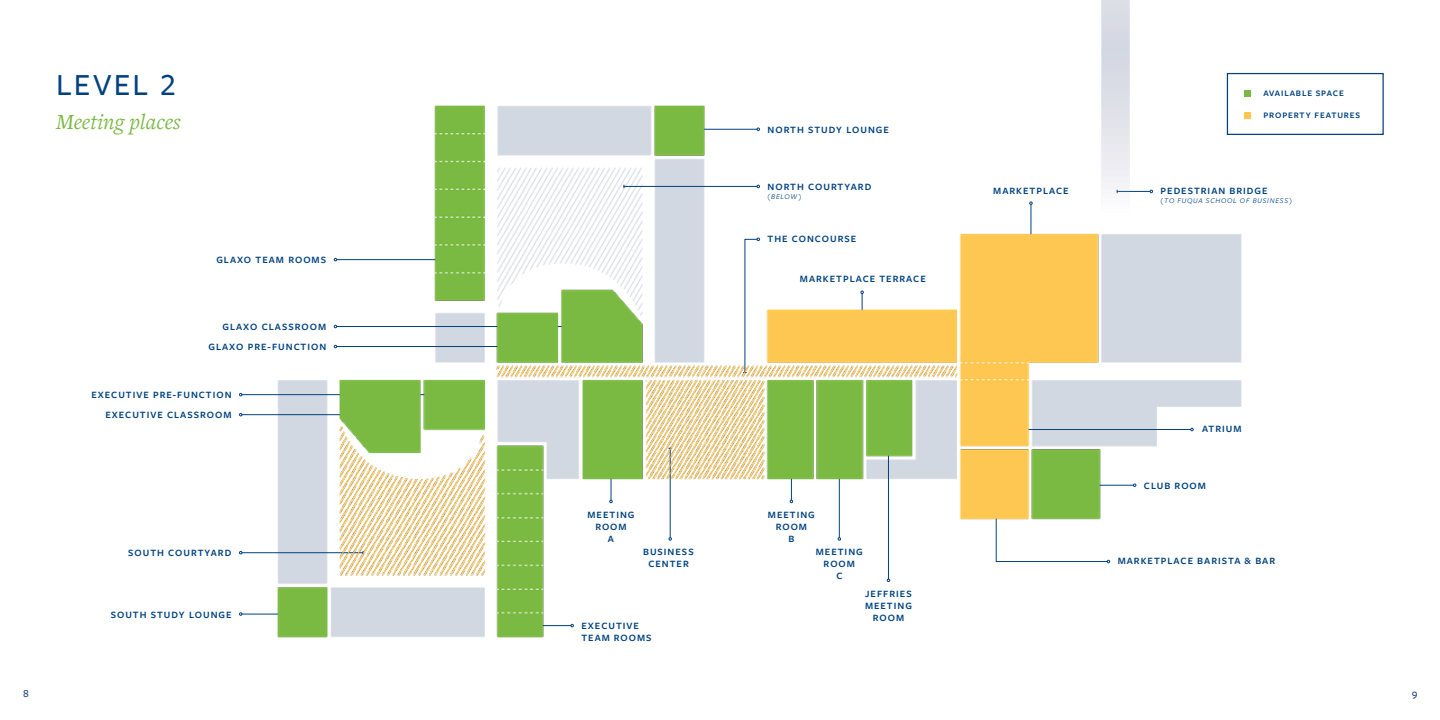
<style>
.page{position:relative;width:1440px;height:720px;background:#fff}
.page>*{position:absolute;margin:0;border:0;box-sizing:border-box;transform-origin:0 0}
.t1{font:500 31.88px "Freight Sans Pro";letter-spacing:.07em;color:#004280}
.t2{font:italic 22.5px "Freight Text Pro";letter-spacing:.005em;color:#7ab943}
.t3{font:500 11.25px "Freight Sans Pro";color:#1c437d}
.t4{font:600 10px/12px "Freight Sans Pro";letter-spacing:.1em;color:#004280;text-align:center}
.t5{font:600 8.75px "Freight Sans Pro";letter-spacing:.1em;color:#004280}
.t6{font:italic 7.5px "Freight Sans Pro";letter-spacing:.1em;color:#004280}
</style>
<div class="page">
<div style="left:1227px;top:73px;width:157px;height:62px;border:1px solid #004280"></div>
<img style="left:239px;top:0;width:1090px;height:638px">
<p class="t1" style="left:56px;top:63px;width:121px">LEVEL 2</p>
<p class="t5" style="left:1263px;top:87px;width:82px">AVAILABLE SPACE</p>
<p class="t2" style="left:56px;top:107px;width:126px">Meeting places</p>
<p class="t5" style="left:1263px;top:109px;width:98px">PROPERTY FEATURES</p>
<p class="t4" style="left:768px;top:123px;width:123px">NORTH STUDY LOUNGE</p>
<p class="t4" style="left:216px;top:253px;width:111px">GLAXO TEAM ROOMS</p>
<p class="t4" style="left:209px;top:316px;width:119px;line-height:20px;text-align:right">GLAXO CLASSROOM<br>GLAXO PRE-FUNCTION</p>
<p class="t4" style="left:91px;top:385px;width:142px;line-height:20px;text-align:right">EXECUTIVE PRE-FUNCTION<br>EXECUTIVE CLASSROOM</p>
<p class="t4" style="left:588px;top:508px;width:48px">MEETING<br>ROOM<br>A</p>
<p class="t4" style="left:128px;top:547px;width:105px">SOUTH COURTYARD</p>
<p class="t4" style="left:643px;top:546px;width:52px">BUSINESS<br>CENTER</p>
<p class="t4" style="left:111px;top:608px;width:122px">SOUTH STUDY LOUNGE</p>
<p class="t4" style="left:581px;top:619px;width:72px;text-align:left">EXECUTIVE<br>TEAM ROOMS</p>
<p class="t4" style="left:768px;top:181px;width:105px">NORTH COURTYARD</p>
<p class="t6" style="left:768px;top:192px;width:35px">(BELOW)</p>
<p class="t4" style="left:768px;top:233px;width:90px">THE CONCOURSE</p>
<p class="t4" style="left:800px;top:272px;width:127px">MARKETPLACE TERRACE</p>
<p class="t4" style="left:768px;top:508px;width:48px">MEETING<br>ROOM<br>B</p>
<p class="t4" style="left:816px;top:546px;width:48px">MEETING<br>ROOM<br>C</p>
<p class="t4" style="left:865px;top:587px;width:48px">JEFFRIES<br>MEETING<br>ROOM</p>
<p class="t4" style="left:993px;top:184px;width:77px">MARKETPLACE</p>
<p class="t4" style="left:1161px;top:184px;width:108px">PEDESTRIAN BRIDGE</p>
<p class="t6" style="left:1161px;top:196px;width:133px">(TO FUQUA SCHOOL OF BUSINESS)</p>
<p class="t4" style="left:1202px;top:422px;width:41px">ATRIUM</p>
<p class="t4" style="left:1144px;top:479px;width:64px">CLUB ROOM</p>
<p class="t4" style="left:1118px;top:554px;width:159px">MARKETPLACE BARISTA &amp; BAR</p>
<p class="t3" style="left:23px;top:686px;width:7px">8</p>
<p class="t3" style="left:1412px;top:686px;width:7px">9</p>
</div>
